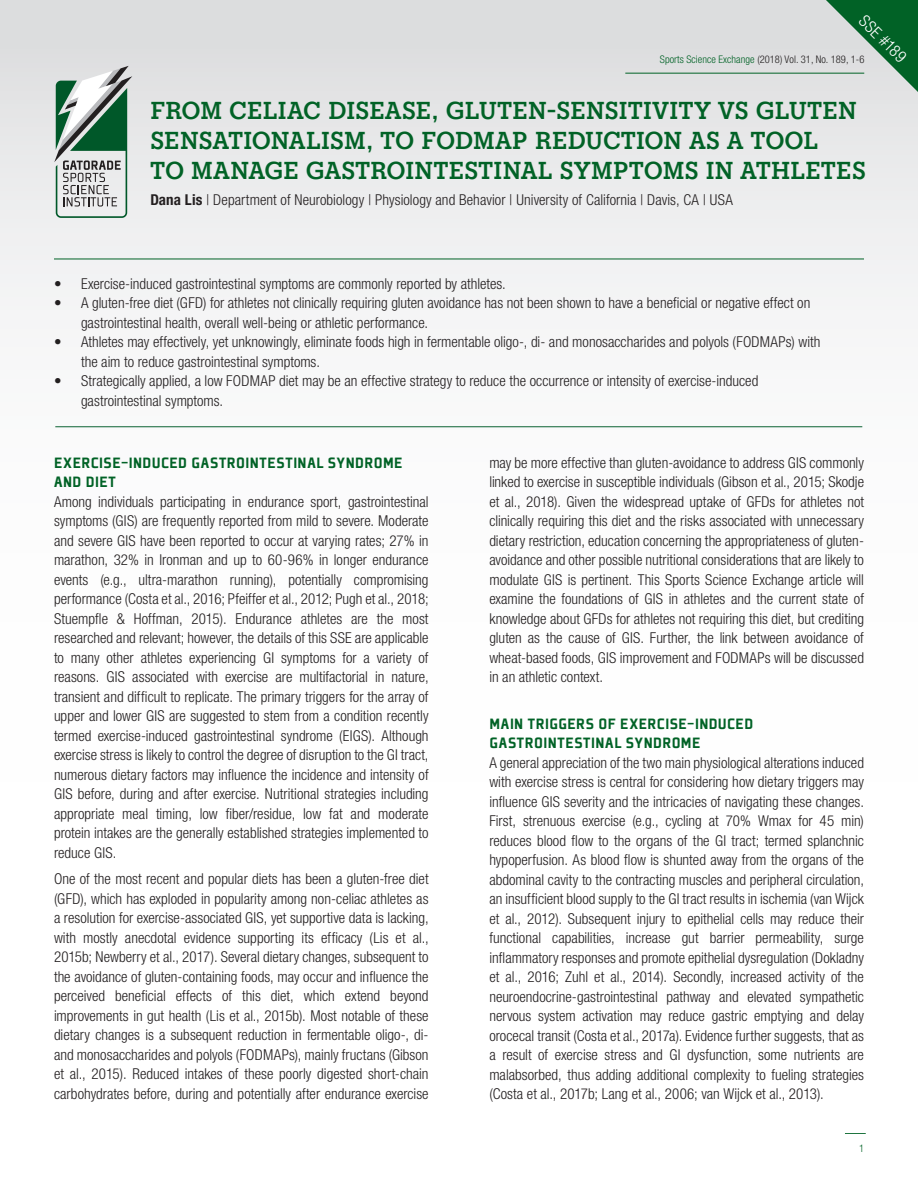
<style>
.page{position:relative;width:918px;height:1188px;background:#fff}
.page>*{position:absolute;margin:0;border:0;box-sizing:border-box;transform-origin:0 0}
.t1{font:700 25.5px/30px "Gatorade";letter-spacing:.015em;color:#016226}
.REFERENCES{font:900 16.5px/19.5px "Plexes Pro";letter-spacing:.025em;color:#016226}
.t2{font:300 condensed 16.5px "Helvetica Neue LT Pro";color:#fff}
.REFERENCES-2{font:300 condensed 15px/19.5px "Helvetica Neue LT Pro";color:#231f20;text-align:justify}
.AUTHOR{font:300 condensed 15px "Helvetica Neue LT Pro";letter-spacing:.005em;color:#231f20}
.t3{font:10.5px "Helvetica Neue LT 47 Lt Cn";letter-spacing:.005em;color:#231f20}
.t4{font:300 condensed 10.5px "Helvetica Neue LT Pro";color:#016226}
.t5{font:10.05px "Plexes Pro";color:#231f20}
.s1{color:#016226}
.s2{font-weight:700}
</style>
<div class="page">
<div style="left:0;top:0;width:918px;height:1188px;background:linear-gradient(to bottom,#e8e8e9,#fff)"></div>
<svg style="left:826px;top:0;width:92px;height:92px"></svg>
<svg style="left:54px;top:66px;width:78px;height:152px"></svg>
<hr style="left:54px;top:259px;width:810px;height:1px;background:#016226">
<hr style="left:55px;top:426px;width:807px;height:1px;background:#0c6333">
<hr style="left:625px;top:73px;width:239px;height:1px;background:#016226">
<svg style="left:845px;top:1133px;width:21px;height:1px"></svg>
<p class="t2" style="left:869px;top:11px;width:61px;rotate:45deg">SSE #189</p>
<p class="t3" style="left:660px;top:53px;width:206px"><span class="s1">Sports Science Exchange</span> (2018) Vol. 31, No. 189, 1-6</p>
<p class="t1" style="left:150px;top:96px;width:717px">FROM CELIAC DISEASE, GLUTEN-SENSITIVITY VS GLUTEN<br>SENSATIONALISM, TO FODMAP REDUCTION AS A TOOL<br>TO MANAGE GASTROINTESTINAL SYMPTOMS IN ATHLETES</p>
<p class="AUTHOR" style="left:150px;top:191px;width:584px"><span class="s2">Dana Lis</span> | Department of Neurobiology | Physiology and Behavior | University of California | Davis, CA | USA</p>
<p class="REFERENCES-2" style="left:54px;top:274px;width:453px">• Exercise-induced gastrointestinal symptoms are commonly reported by athletes.</p>
<p class="REFERENCES-2" style="left:81px;top:293px;width:731px;text-indent:-27px">• A gluten-free diet (GFD) for athletes not clinically requiring gluten avoidance has not been shown to have a beneficial or negative effect on gastrointestinal health, overall well-being or athletic performance.</p>
<p class="REFERENCES-2" style="left:81px;top:332px;width:741px;text-indent:-27px">• Athletes may effectively, yet unknowingly, eliminate foods high in fermentable oligo-, di- and monosaccharides and polyols (FODMAPs) with the aim to reduce gastrointestinal symptoms.</p>
<p class="REFERENCES-2" style="left:81px;top:371px;width:679px;text-indent:-27px">• Strategically applied, a low FODMAP diet may be an effective strategy to reduce the occurrence or intensity of exercise-induced gastrointestinal symptoms.</p>
<p class="t5" style="left:281px;top:370px;width:122px">GAT11LOGO_GSSI_vert_fc_grn</p>
<p class="REFERENCES" style="left:54px;top:453px;width:350px">EXERCISE-INDUCED GASTROINTESTINAL SYNDROME<br>AND DIET</p>
<p class="REFERENCES-2" style="left:54px;top:492px;width:376px">Among individuals participating in endurance sport, gastrointestinal symptoms (GIS) are frequently reported from mild to severe. Moderate and severe GIS have been reported to occur at varying rates; 27% in marathon, 32% in Ironman and up to 60-96% in longer endurance events (e.g., ultra-marathon running), potentially compromising performance (Costa et al., 2016; Pfeiffer et al., 2012; Pugh et al., 2018; Stuempfle &amp; Hoffman, 2015). Endurance athletes are the most researched and relevant; however, the details of this SSE are applicable to many other athletes experiencing GI symptoms for a variety of reasons. GIS associated with exercise are multifactorial in nature, transient and difficult to replicate. The primary triggers for the array of upper and lower GIS are suggested to stem from a condition recently termed exercise-induced gastrointestinal syndrome (EIGS). Although exercise stress is likely to control the degree of disruption to the GI tract, numerous dietary factors may influence the incidence and intensity of GIS before, during and after exercise. Nutritional strategies including appropriate meal timing, low fiber/residue, low fat and moderate protein intakes are the generally established strategies implemented to reduce GIS.</p>
<p class="REFERENCES-2" style="left:54px;top:869px;width:376px">One of the most recent and popular diets has been a gluten-free diet (GFD), which has exploded in popularity among non-celiac athletes as a resolution for exercise-associated GIS, yet supportive data is lacking, with mostly anecdotal evidence supporting its efficacy (Lis et al., 2015b; Newberry et al., 2017). Several dietary changes, subsequent to the avoidance of gluten-containing foods, may occur and influence the perceived beneficial effects of this diet, which extend beyond improvements in gut health (Lis et al., 2015b). Most notable of these dietary changes is a subsequent reduction in fermentable oligo-, di&shy;and monosaccharides and polyols (FODMAPs), mainly fructans (Gibson et al., 2015). Reduced intakes of these poorly digested short-chain carbohydrates before, during and potentially after endurance exercise</p>
<p class="REFERENCES-2" style="left:489px;top:453px;width:376px">may be more effective than gluten-avoidance to address GIS commonly linked to exercise in susceptible individuals (Gibson et al., 2015; Skodje et al., 2018). Given the widespread uptake of GFDs for athletes not clinically requiring this diet and the risks associated with unnecessary dietary restriction, education concerning the appropriateness of gluten&shy;avoidance and other possible nutritional considerations that are likely to modulate GIS is pertinent. This Sports Science Exchange article will examine the foundations of GIS in athletes and the current state of knowledge about GFDs for athletes not requiring this diet, but crediting gluten as the cause of GIS. Further, the link between avoidance of wheat-based foods, GIS improvement and FODMAPs will be discussed in an athletic context.</p>
<p class="REFERENCES" style="left:489px;top:714px;width:265px">MAIN TRIGGERS OF EXERCISE-INDUCED<br>GASTROINTESTINAL SYNDROME</p>
<p class="REFERENCES-2" style="left:489px;top:753px;width:376px">A general appreciation of the two main physiological alterations induced with exercise stress is central for considering how dietary triggers may influence GIS severity and the intricacies of navigating these changes.<br>First, strenuous exercise (e.g., cycling at 70% Wmax for 45 min) reduces blood flow to the organs of the GI tract; termed splanchnic hypoperfusion. As blood flow is shunted away from the organs of the abdominal cavity to the contracting muscles and peripheral circulation, an insufficient blood supply to the GI tract results in ischemia (van Wijck et al., 2012). Subsequent injury to epithelial cells may reduce their functional capabilities, increase gut barrier permeability, surge inflammatory responses and promote epithelial dysregulation (Dokladny et al., 2016; Zuhl et al., 2014). Secondly, increased activity of the neuroendocrine-gastrointestinal pathway and elevated sympathetic nervous system activation may reduce gastric emptying and delay orocecal transit (Costa et al., 2017a). Evidence further suggests, that as a result of exercise stress and GI dysfunction, some nutrients are malabsorbed, thus adding additional complexity to fueling strategies (Costa et al., 2017b; Lang et al., 2006; van Wijck et al., 2013).</p>
<p class="t4" style="left:859px;top:1142px;width:7px">1</p>
</div>
